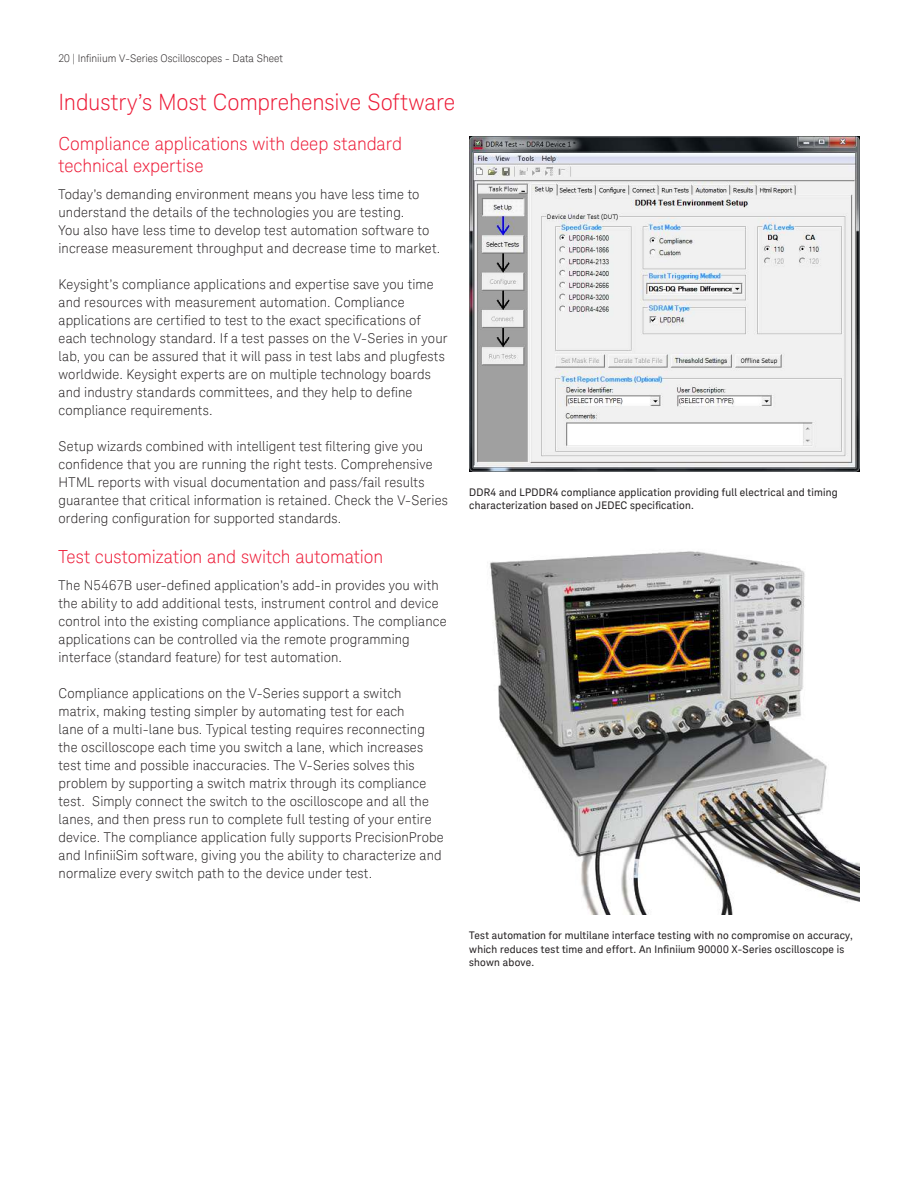
<style>
.page{position:relative;width:918px;height:1188px;background:#fff}
.page>*{position:absolute;margin:0;border:0;box-sizing:border-box;transform-origin:0 0}
.t1{font:300 22.5px "Keysight Sans";letter-spacing:-.005em;color:#ed1a36}
.t2{font:300 18px/22.5px "Keysight Sans";letter-spacing:-.005em;color:#ed1a36}
.t3{font:300 13.5px/18px "Keysight Sans";letter-spacing:.01em;color:#231f20}
.t4{font:10.5px/13.5px "Keysight Sans";letter-spacing:.02em;color:#231f20}
.t5{font:300 10.5px "Keysight Sans";color:#231f20}
</style>
<div class="page">
<img style="left:469px;top:136px;width:390px;height:335px">
<img style="left:490px;top:551px;width:369px;height:363px">
<p class="t5" style="left:59px;top:52px;width:226px">20 | Ini niium V-Series Oscilloscopes - Data Sheet</p>
<h1 class="t1" style="left:59px;top:89px;width:398px">Industry’s Most Comprehensive Software</h1>
<h2 class="t2" style="left:59px;top:132px;width:345px">Compliance applications with deep standard technical expertise</h2>
<p class="t3" style="left:59px;top:185px;width:383px">Today’s demanding environment means you have less time to understand the details of the technologies you are testing.<br>You also have less time to develop test automation software to increase measurement throughput and decrease time to market.</p>
<p class="t3" style="left:59px;top:275px;width:390px">Keysight’s compliance applications and expertise save you time and resources with measurement automation. Compliance applications are certiied to test to the exact speciications of each technology standard. If a test passes on the V-Series in your lab, you can be assured that it will pass in test labs and plugfests worldwide. Keysight experts are on multiple technology boards and industry standards committees, and they help to dei ne compliance requirements.</p>
<p class="t3" style="left:59px;top:437px;width:391px">Setup wizards combined with intelligent test i ltering give you conidence that you are running the right tests. Comprehensive HTML reports with visual documentation and pass/fail results guarantee that critical information is retained. Check the V-Series ordering coniguration for supported standards.</p>
<h2 class="t2" style="left:59px;top:545px;width:326px">Test customization and switch automation</h2>
<p class="t3" style="left:59px;top:576px;width:390px">The N5467B user-dei ned application’s add-in provides you with the ability to add additional tests, instrument control and device control into the existing compliance applications. The compliance applications can be controlled via the remote programming interface (standard feature) for test automation.</p>
<p class="t3" style="left:59px;top:684px;width:387px">Compliance applications on the V-Series support a switch matrix, making testing simpler by automating test for each<br>lane of a multi-lane bus. Typical testing requires reconnecting the oscilloscope each time you switch a lane, which increases test time and possible inaccuracies. The V-Series solves this problem by supporting a switch matrix through its compliance test. Simply connect the switch to the oscilloscope and all the lanes, and then press run to complete full testing of your entire device. The compliance application fully supports PrecisionProbe and Ini niiSim software, giving you the ability to characterize and normalize every switch path to the device under test.</p>
<p class="t4" style="left:469px;top:485px;width:370px">DDR4 and LPDDR4 compliance application providing full electrical and timing characterization based on JEDEC speciication.</p>
<p class="t4" style="left:469px;top:928px;width:385px">Test automation for multilane interface testing with no compromise on accuracy, which reduces test time and effort. An Ini niium 90000 X-Series oscilloscope is shown above.</p>
</div>
